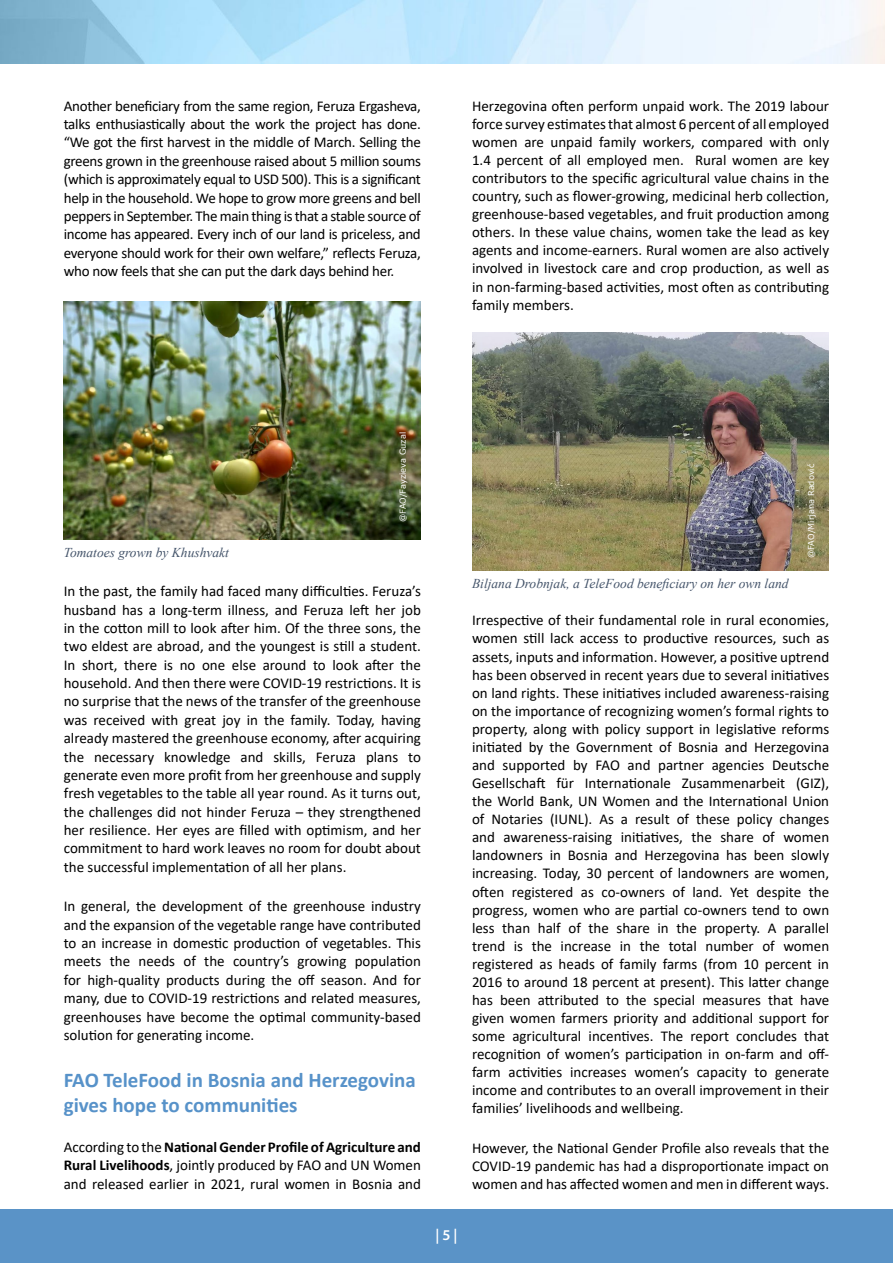
<style>
.page{position:relative;width:893px;height:1263px;background:#fff}
.page>*{position:absolute;margin:0;border:0;box-sizing:border-box;transform-origin:0 0}
.t1{font:700 21px/25.5px "Calibri";color:#5792c9}
.t2{font:15px/18.1px "Calibri";color:#000;text-align:justify}
.t3{font:600 15px "Myriad Pro";color:#fff}
.t4{font:italic 13.5px "Times New Roman";color:#44546a}
.t5{font:8.25px "Verdana";color:#fff}
.s1{font-weight:700}
</style>
<div class="page">
<div style="left:0;top:1209px;width:893px;height:54px;background:#5a93c7"></div>
<img style="left:64px;top:301px;width:357px;height:238px">
<img style="left:472px;top:333px;width:357px;height:238px">
<p class="t2" style="left:64px;top:96px;width:359px">Another beneficiary from the same region, Feruza Ergasheva, talks enthusiastically about the work the project has done. “We got the first harvest in the middle of March. Selling the greens grown in the greenhouse raised about 5 million soums (which is approximately equal to USD 500). This is a significant help in the household. We hope to grow more greens and bell peppers in September. The main thing is that a stable source of income has appeared. Every inch of our land is priceless, and everyone should work for their own welfare,” reflects Feruza, who now feels that she can put the dark days behind her.</p>
<p class="t2" style="left:472px;top:96px;width:359px">Herzegovina often perform unpaid work. The 2019 labour force survey estimates that almost 6 percent of all employed women are unpaid family workers, compared with only 1.4 percent of all employed men. Rural women are key contributors to the specific agricultural value chains in the country, such as flower-growing, medicinal herb collection, greenhouse-based vegetables, and fruit production among others. In these value chains, women take the lead as key agents and income-earners. Rural women are also actively involved in livestock care and crop production, as well as in non-farming-based activities, most often as contributing family members.</p>
<p class="t4" style="left:64px;top:543px;width:167px">Tomatoes grown by Khushvakt</p>
<p class="t5" style="left:397px;top:522px;width:91px;rotate:-90deg">@FAO/Fayzieva Guzal</p>
<p class="t2" style="left:64px;top:582px;width:359px">In the past, the family had faced many difficulties. Feruza’s husband has a long-term illness, and Feruza left her job in the cotton mill to look after him. Of the three sons, the two eldest are abroad, and the youngest is still a student.<br>In short, there is no one else around to look after the household. And then there were COVID-19 restrictions. It is no surprise that the news of the transfer of the greenhouse was received with great joy in the family. Today, having already mastered the greenhouse economy, after acquiring the necessary knowledge and skills, Feruza plans to generate even more profit from her greenhouse and supply fresh vegetables to the table all year round. As it turns out, the challenges did not hinder Feruza – they strengthened her resilience. Her eyes are filled with optimism, and her commitment to hard work leaves no room for doubt about the successful implementation of all her plans.</p>
<p class="t2" style="left:64px;top:897px;width:359px">In general, the development of the greenhouse industry and the expansion of the vegetable range have contributed to an increase in domestic production of vegetables. This meets the needs of the country’s growing population for high-quality products during the off season. And for many, due to COVID-19 restrictions and related measures, greenhouses have become the optimal community-based solution for generating income.</p>
<h1 class="t1" style="left:64px;top:1067px;width:354px">FAO TeleFood in Bosnia and Herzegovina gives hope to communities</h1>
<p class="t2" style="left:64px;top:1137px;width:359px">According to the <span class="s1">National Gender Profile of Agriculture and Rural Livelihoods</span>, jointly produced by FAO and UN Women and released earlier in 2021, rural women in Bosnia and</p>
<p class="t3" style="left:435px;top:1225px;width:24px">| 5 |</p>
<p class="t4" style="left:472px;top:575px;width:318px">Biljana Drobnjak, a TeleFood beneficiary on her own land</p>
<p class="t5" style="left:805px;top:558px;width:96px;rotate:-90deg">@FAO/Mirjana Radović</p>
<p class="t2" style="left:472px;top:611px;width:359px">Irrespective of their fundamental role in rural economies, women still lack access to productive resources, such as assets, inputs and information. However, a positive uptrend has been observed in recent years due to several initiatives on land rights. These initiatives included awareness-raising on the importance of recognizing women’s formal rights to property, along with policy support in legislative reforms initiated by the Government of Bosnia and Herzegovina and supported by FAO and partner agencies Deutsche Gesellschaft für Internationale Zusammenarbeit (GIZ), the World Bank, UN Women and the International Union of Notaries (IUNL). As a result of these policy changes and awareness-raising initiatives, the share of women landowners in Bosnia and Herzegovina has been slowly increasing. Today, 30 percent of landowners are women, often registered as co-owners of land. Yet despite the progress, women who are partial co-owners tend to own less than half of the share in the property. A parallel trend is the increase in the total number of women registered as heads of family farms (from 10 percent in 2016 to around 18 percent at present). This latter change has been attributed to the special measures that have given women farmers priority and additional support for some agricultural incentives. The report concludes that recognition of women’s participation in on-farm and off&shy;farm activities increases women’s capacity to generate income and contributes to an overall improvement in their families’ livelihoods and wellbeing.</p>
<p class="t2" style="left:472px;top:1138px;width:359px">However, the National Gender Profile also reveals that the COVID-19 pandemic has had a disproportionate impact on women and has affected women and men in different ways.</p>
</div>
